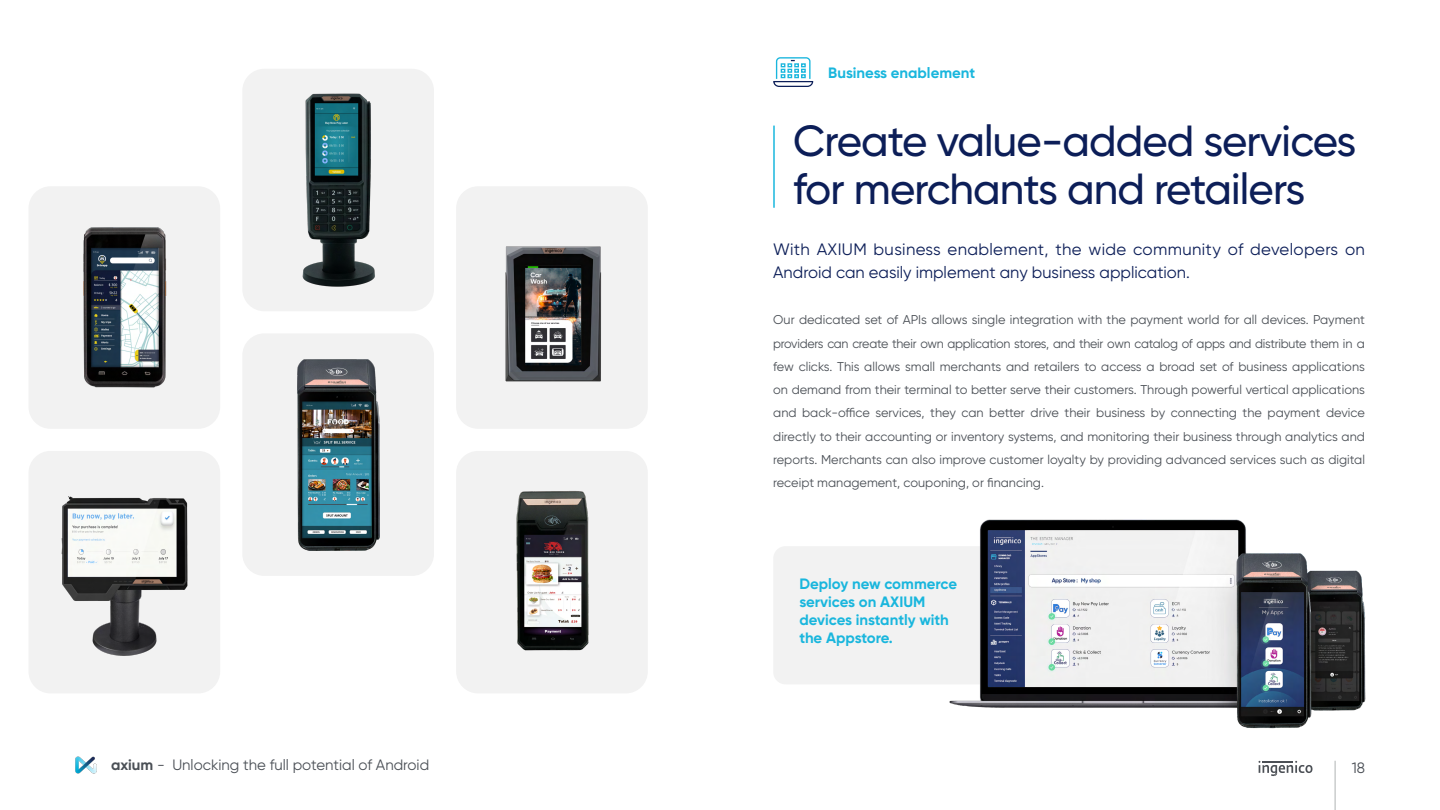
<style>
.page{position:relative;width:1440px;height:810px;background:#fff}
.page>*{position:absolute;margin:0;border:0;box-sizing:border-box;transform-origin:0 0}
.t1{font:500 43.5px/48.8px "Gilroy";letter-spacing:-.02em;color:#0c1e58}
.t2{font:16.5px/23.2px "Gilroy";color:#0c1e58}
.t3{font:700 15px/18px "Gilroy";color:#19b6dd}
.t4{font:15px "Gilroy";color:#4a4f55}
.t5{font:12.75px/23.2px "Gilroy";color:#4a4f55;text-align:justify}
.s1{font-weight:700}
</style>
<div class="page">
<hr style="left:773px;top:126px;width:2px;height:82px;background:#19b6dd">
<svg style="left:1259px;top:761px;width:54px;height:15px"></svg>
<img style="left:75px;top:756px;width:22px;height:18px">
<hr style="left:1335px;top:761px;width:1px;height:49px;background:#b0b3b3">
<div style="left:773px;top:546px;width:343px;height:138px;background:#f2f2f2;border-radius:12px"></div>
<svg style="left:773px;top:57px;width:41px;height:30px"></svg>
<img style="left:949px;top:519px;width:417px;height:210px">
<div style="left:456px;top:451px;width:192px;height:242px;background:#f2f2f2;border-radius:22px"></div>
<div style="left:456px;top:186px;width:192px;height:243px;background:#f2f2f2;border-radius:22px"></div>
<div style="left:28px;top:451px;width:192px;height:242px;background:#f2f2f2;border-radius:22px"></div>
<img style="left:61px;top:496px;width:127px;height:160px">
<div style="left:28px;top:186px;width:192px;height:243px;background:#f2f2f2;border-radius:22px"></div>
<img style="left:83px;top:227px;width:84px;height:161px">
<div style="left:242px;top:333px;width:192px;height:243px;background:#f2f2f2;border-radius:22px"></div>
<img style="left:297px;top:359px;width:82px;height:191px">
<div style="left:242px;top:69px;width:192px;height:242px;background:#f2f2f2;border-radius:22px"></div>
<img style="left:516px;top:491px;width:72px;height:160px">
<img style="left:302px;top:94px;width:73px;height:192px">
<img style="left:505px;top:246px;width:97px;height:136px">
<p class="t3" style="left:828px;top:64px;width:149px">Business enablement</p>
<h1 class="t1" style="left:793px;top:116px;width:565px">Create value-added services for merchants and retailers</h1>
<p class="t2" style="left:773px;top:237px;width:593px">With AXIUM business enablement, the wide community of developers on<br>Android can easily implement any business application.</p>
<p class="t5" style="left:773px;top:308px;width:593px">Our dedicated set of APIs allows single integration with the payment world for all devices. Payment providers can create their own application stores, and their own catalog of apps and distribute them in a few clicks. This allows small merchants and retailers to access a broad set of business applications on demand from their terminal to better serve their customers. Through powerful vertical applications and back-office services, they can better drive their business by connecting the payment device directly to their accounting or inventory systems, and monitoring their business through analytics and reports. Merchants can also improve customer loyalty by providing advanced services such as digital receipt management, couponing, or financing.</p>
<p class="t3" style="left:799px;top:575px;width:159px">Deploy new commerce services on AXIUM devices instantly with the Appstore.</p>
<p class="t4" style="left:111px;top:755px;width:320px"><span class="s1">axium</span> - Unlocking the full potential of Android</p>
<p class="t4" style="left:1352px;top:758px;width:15px">18</p>
</div>
